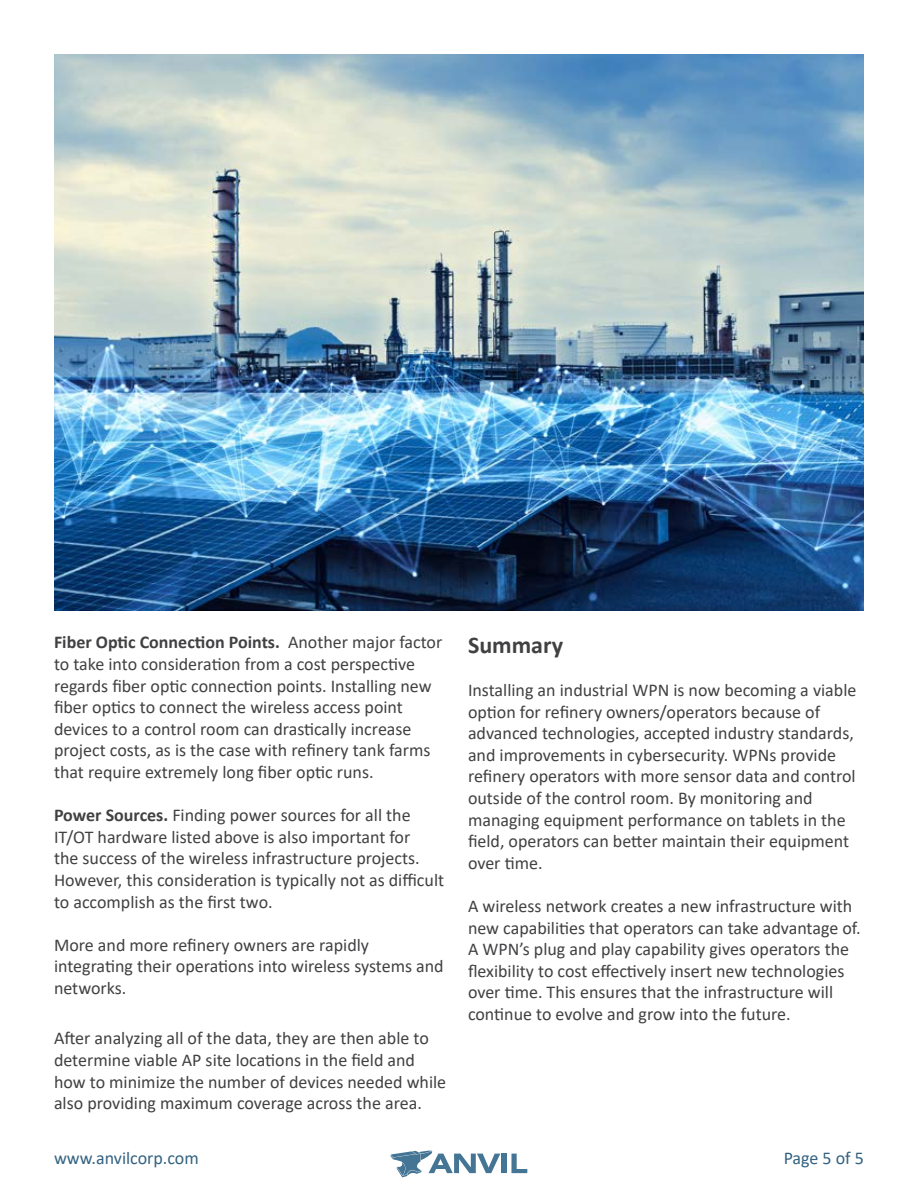
<style>
.page{position:relative;width:918px;height:1188px;background:#fff}
.page>*{position:absolute;margin:0;border:0;box-sizing:border-box;transform-origin:0 0}
.t1{font:700 24px "Calibri";color:#414042}
.t2{font:18px/21.6px "Calibri";color:#414042}
.t3{font:18px "Calibri";color:#336281}
.s1{font-weight:700}
</style>
<div class="page">
<div style="left:502px;top:1154px;width:5px;height:19px;background:#447595"></div>
<svg style="left:511px;top:1154px;width:16px;height:19px"></svg>
<svg style="left:391px;top:1151px;width:109px;height:26px"></svg>
<img style="left:54px;top:54px;width:810px;height:557px">
<p class="t2" style="left:54px;top:631px;width:390px"><span class="s1">Fiber Optic Connection Points.</span> Another major factor to take into consideration from a cost perspective regards fiber optic connection points. Installing new fiber optics to connect the wireless access point devices to a control room can drastically increase project costs, as is the case with refinery tank farms that require extremely long fiber optic runs.</p>
<p class="t2" style="left:54px;top:804px;width:392px"><span class="s1">Power Sources.</span> Finding power sources for all the IT/OT hardware listed above is also important for<br>the success of the wireless infrastructure projects.<br>However, this consideration is typically not as difficult to accomplish as the first two.</p>
<p class="t2" style="left:54px;top:934px;width:391px">More and more refinery owners are rapidly integrating their operations into wireless systems and networks.</p>
<p class="t2" style="left:54px;top:1027px;width:394px">After analyzing all of the data, they are then able to determine viable AP site locations in the field and how to minimize the number of devices needed while also providing maximum coverage across the area.</p>
<h1 class="t1" style="left:468px;top:628px;width:97px">Summary</h1>
<p class="t2" style="left:468px;top:679px;width:390px">Installing an industrial WPN is now becoming a viable option for refinery owners/operators because of advanced technologies, accepted industry standards, and improvements in cybersecurity. WPNs provide refinery operators with more sensor data and control outside of the control room. By monitoring and managing equipment performance on tablets in the field, operators can better maintain their equipment over time.</p>
<p class="t2" style="left:468px;top:895px;width:394px">A wireless network creates a new infrastructure with new capabilities that operators can take advantage of.<br>A WPN’s plug and play capability gives operators the flexibility to cost effectively insert new technologies over time. This ensures that the infrastructure will continue to evolve and grow into the future.</p>
<p class="t3" style="left:54px;top:1146px;width:146px">www.anvilcorp.com</p>
<p class="t3" style="left:784px;top:1146px;width:82px">Page 5 of 5</p>
</div>
